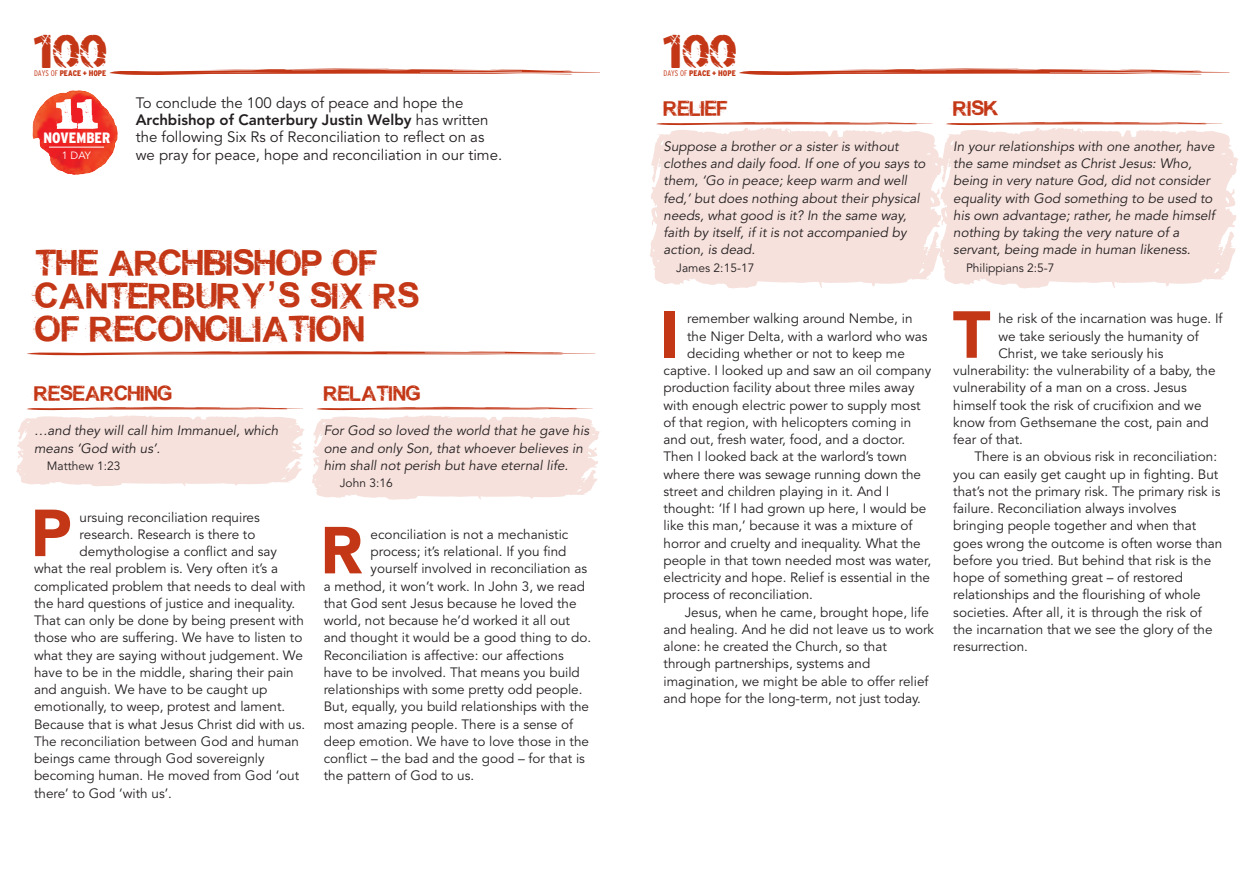
<style>
.page{position:relative;width:1259px;height:893px;background:#fff}
.page>*{position:absolute;margin:0;border:0;box-sizing:border-box;transform-origin:0 0}
.t1{font:900 65.7px "Avenir";color:#c33716}
.t2{font:52.65px "STEAK";color:#fff}
.t3{font:700 46.35px "Neo Trash";letter-spacing:-.01em;color:#c33716}
.t4{font:36px/32.7px "Shrapnel";letter-spacing:.025em;color:#c33716}
.t5{font:21px "Shrapnel";letter-spacing:.025em;color:#c33716}
.t6{font:15px/17.2px "Avenir";color:#231f20}
.t7{font:900 condensed 15px "Interstate";color:#fff}
.t8{font:13.5px "Avenir";color:#231f20}
.t9{font:italic 13.5px/17.2px "Avenir";color:#231f20}
.t10{font:12px "Avenir";color:#231f20}
.t11{font:10.5px "Avenir";color:#fff}
.t12{font:900 condensed 8.1px "Interstate";color:#c33716}
.s1{font-weight:300}
.s2{font-weight:800}
.s3{font-family:"Lucida Grande"}
</style>
<div class="page">
<svg style="left:739px;top:68px;width:490px;height:7px"></svg>
<svg style="left:944px;top:128px;width:294px;height:160px;background:#f6e3de"></svg>
<svg style="left:650px;top:128px;width:294px;height:160px;background:#f6e3df"></svg>
<img style="left:32px;top:90px;width:86px;height:85px">
<hr style="left:49px;top:147px;width:55px;height:1px;background:#fff">
<svg style="left:109px;top:69px;width:491px;height:6px"></svg>
<svg style="left:27px;top:351px;width:568px;height:4px;background:#dd907d"></svg>
<svg style="left:16px;top:407px;width:584px;height:93px"></svg>
<svg style="left:656px;top:122px;width:276px;height:3px"></svg>
<svg style="left:946px;top:122px;width:276px;height:3px"></svg>
<h3 class="t3" style="left:34px;top:25px;width:75px">100</h3>
<p class="t12" style="left:34px;top:68px;width:74px"><span class="s1">DAYS OF</span> PEACE + HOPE</p>
<h2 class="t2" style="left:57px;top:69px;width:44px">11</h2>
<p class="t7" style="left:43px;top:129px;width:68px">NOVEMBER</p>
<p class="t11" style="left:62px;top:149px;width:30px">1 DAY</p>
<p class="t6" style="left:136px;top:94px;width:368px">To conclude the 100 days of peace and hope the <span class="s2">Archbishop of Canterbury Justin Welby</span> has written the following Six Rs of Reconciliation to reflect on as we pray for peace, hope and reconciliation in our time.</p>
<h3 class="t4" style="left:35px;top:247px;width:385px">THE ARCHBISHOP OF<br>CANTERBURY<span class="s3">’</span>S SIX RS<br>OF RECONCILIATION</h3>
<h3 class="t5" style="left:34px;top:381px;width:139px">RESEARCHING</h3>
<p class="t9" style="left:34px;top:422px;width:246px">…and they will call him Immanuel, which means ‘God with us’.</p>
<p class="t10" style="left:47px;top:459px;width:75px">Matthew 1:23</p>
<h1 class="t1" style="left:30px;top:477px;width:43px">P</h1>
<p class="t8" style="left:80px;top:509px;width:182px">ursuing reconciliation requires</p>
<p class="t8" style="left:80px;top:526px;width:177px">research. Research is there to</p>
<p class="t8" style="left:80px;top:543px;width:199px">demythologise a conflict and say</p>
<p class="t8" style="left:34px;top:561px;width:245px">what the real problem is. Very often it’s a</p>
<p class="t8" style="left:34px;top:578px;width:273px">complicated problem that needs to deal with</p>
<p class="t8" style="left:34px;top:595px;width:262px">the hard questions of justice and inequality.</p>
<p class="t8" style="left:34px;top:612px;width:271px">That can only be done by being present with</p>
<p class="t8" style="left:34px;top:630px;width:270px">those who are suffering. We have to listen to</p>
<p class="t8" style="left:34px;top:647px;width:270px">what they are saying without judgement. We</p>
<p class="t8" style="left:34px;top:664px;width:261px">have to be in the middle, sharing their pain</p>
<p class="t8" style="left:34px;top:681px;width:235px">and anguish. We have to be caught up</p>
<p class="t8" style="left:34px;top:699px;width:253px">emotionally, to weep, protest and lament.</p>
<p class="t8" style="left:34px;top:716px;width:273px">Because that is what Jesus Christ did with us.</p>
<p class="t8" style="left:34px;top:733px;width:266px">The reconciliation between God and human</p>
<p class="t8" style="left:34px;top:750px;width:232px">beings came through God sovereignly</p>
<p class="t8" style="left:34px;top:768px;width:267px">becoming human. He moved from God ‘out</p>
<p class="t8" style="left:34px;top:785px;width:140px">there’ to God ‘with us’.</p>
<h3 class="t5" style="left:324px;top:381px;width:97px">RELATING</h3>
<p class="t9" style="left:324px;top:422px;width:267px">For God so loved the world that he gave his one and only Son, that whoever believes in him shall not perish but have eternal life.</p>
<p class="t10" style="left:340px;top:476px;width:54px">John 3:16</p>
<h1 class="t1" style="left:320px;top:494px;width:44px">R</h1>
<p class="t8" style="left:371px;top:526px;width:199px">econciliation is not a mechanistic</p>
<p class="t8" style="left:371px;top:543px;width:197px">process; it’s relational. If you find</p>
<p class="t8" style="left:371px;top:561px;width:218px">yourself involved in reconciliation as</p>
<p class="t8" style="left:324px;top:578px;width:263px">a method, it won’t work. In John 3, we read</p>
<p class="t8" style="left:324px;top:595px;width:254px">that God sent Jesus because he loved the</p>
<p class="t8" style="left:324px;top:612px;width:248px">world, not because he’d worked it all out</p>
<p class="t8" style="left:324px;top:630px;width:269px">and thought it would be a good thing to do.</p>
<p class="t8" style="left:324px;top:647px;width:242px">Reconciliation is affective: our affections</p>
<p class="t8" style="left:324px;top:664px;width:258px">have to be involved. That means you build</p>
<p class="t8" style="left:324px;top:681px;width:260px">relationships with some pretty odd people.</p>
<p class="t8" style="left:324px;top:699px;width:267px">But, equally, you build relationships with the</p>
<p class="t8" style="left:324px;top:716px;width:251px">most amazing people. There is a sense of</p>
<p class="t8" style="left:324px;top:733px;width:267px">deep emotion. We have to love those in the</p>
<p class="t8" style="left:324px;top:750px;width:263px">conflict – the bad and the good – for that is</p>
<p class="t8" style="left:324px;top:768px;width:152px">the pattern of God to us.</p>
<h3 class="t3" style="left:663px;top:25px;width:75px">100</h3>
<p class="t12" style="left:663px;top:68px;width:74px"><span class="s1">DAYS OF</span> PEACE + HOPE</p>
<h3 class="t5" style="left:663px;top:97px;width:65px">RELIEF</h3>
<p class="t9" style="left:663px;top:138px;width:263px">Suppose a brother or a sister is without clothes and daily food. If one of you says to them, ‘Go in peace; keep warm and well fed,’ but does nothing about their physical needs, what good is it? In the same way, faith by itself, if it is not accompanied by action, is dead.</p>
<p class="t10" style="left:676px;top:260px;width:80px">James 2:15-17</p>
<h1 class="t1" style="left:660px;top:279px;width:21px">I</h1>
<p class="t8" style="left:687px;top:311px;width:227px">remember walking around Nembe, in</p>
<p class="t8" style="left:687px;top:328px;width:242px">the Niger Delta, with a warlord who was</p>
<p class="t8" style="left:687px;top:345px;width:219px">deciding whether or not to keep me</p>
<p class="t8" style="left:663px;top:362px;width:269px">captive. I looked up and saw an oil company</p>
<p class="t8" style="left:663px;top:380px;width:252px">production facility about three miles away</p>
<p class="t8" style="left:663px;top:397px;width:258px">with enough electric power to supply most</p>
<p class="t8" style="left:663px;top:414px;width:249px">of that region, with helicopters coming in</p>
<p class="t8" style="left:663px;top:431px;width:243px">and out, fresh water, food, and a doctor.</p>
<p class="t8" style="left:663px;top:449px;width:245px">Then I looked back at the warlord’s town</p>
<p class="t8" style="left:663px;top:466px;width:259px">where there was sewage running down the</p>
<p class="t8" style="left:663px;top:483px;width:227px">street and children playing in it. And I</p>
<p class="t8" style="left:663px;top:500px;width:264px">thought: ‘If I had grown up here, I would be</p>
<p class="t8" style="left:663px;top:518px;width:251px">like this man,’ because it was a mixture of</p>
<p class="t8" style="left:663px;top:535px;width:259px">horror and cruelty and inequality. What the</p>
<p class="t8" style="left:663px;top:552px;width:269px">people in that town needed most was water,</p>
<p class="t8" style="left:663px;top:569px;width:268px">electricity and hope. Relief is essential in the</p>
<p class="t8" style="left:663px;top:587px;width:151px">process of reconciliation.</p>
<p class="t8" style="left:685px;top:604px;width:246px">Jesus, when he came, brought hope, life</p>
<p class="t8" style="left:663px;top:621px;width:272px">and healing. And he did not leave us to work</p>
<p class="t8" style="left:663px;top:638px;width:225px">alone: he created the Church, so that</p>
<p class="t8" style="left:663px;top:656px;width:208px">through partnerships, systems and</p>
<p class="t8" style="left:663px;top:673px;width:266px">imagination, we might be able to offer relief</p>
<p class="t8" style="left:663px;top:690px;width:259px">and hope for the long-term, not just today.</p>
<h3 class="t5" style="left:953px;top:97px;width:46px">RISK</h3>
<p class="t9" style="left:953px;top:138px;width:263px">In your relationships with one another, have the same mindset as Christ Jesus: Who, being in very nature God, did not consider equality with God something to be used to his own advantage; rather, he made himself nothing by taking the very nature of a servant, being made in human likeness.</p>
<p class="t10" style="left:966px;top:260px;width:90px">Philippians 2:5-7</p>
<h1 class="t1" style="left:953px;top:279px;width:39px">T</h1>
<p class="t8" style="left:998px;top:311px;width:226px">he risk of the incarnation was huge. If</p>
<p class="t8" style="left:998px;top:328px;width:202px">we take seriously the humanity of</p>
<p class="t8" style="left:998px;top:345px;width:166px">Christ, we take seriously his</p>
<p class="t8" style="left:953px;top:362px;width:264px">vulnerability: the vulnerability of a baby, the</p>
<p class="t8" style="left:953px;top:380px;width:235px">vulnerability of a man on a cross. Jesus</p>
<p class="t8" style="left:953px;top:397px;width:250px">himself took the risk of crucifixion and we</p>
<p class="t8" style="left:953px;top:414px;width:257px">know from Gethsemane the cost, pain and</p>
<p class="t8" style="left:953px;top:431px;width:71px">fear of that.</p>
<p class="t8" style="left:974px;top:449px;width:244px">There is an obvious risk in reconciliation:</p>
<p class="t8" style="left:953px;top:466px;width:267px">you can easily get caught up in fighting. But</p>
<p class="t8" style="left:953px;top:483px;width:269px">that’s not the primary risk. The primary risk is</p>
<p class="t8" style="left:953px;top:500px;width:225px">failure. Reconciliation always involves</p>
<p class="t8" style="left:953px;top:518px;width:244px">bringing people together and when that</p>
<p class="t8" style="left:953px;top:535px;width:271px">goes wrong the outcome is often worse than</p>
<p class="t8" style="left:953px;top:552px;width:259px">before you tried. But behind that risk is the</p>
<p class="t8" style="left:953px;top:569px;width:231px">hope of something great – of restored</p>
<p class="t8" style="left:953px;top:587px;width:249px">relationships and the flourishing of whole</p>
<p class="t8" style="left:953px;top:604px;width:250px">societies. After all, it is through the risk of</p>
<p class="t8" style="left:953px;top:621px;width:261px">the incarnation that we see the glory of the</p>
<p class="t8" style="left:953px;top:638px;width:76px">resurrection.</p>
</div>
